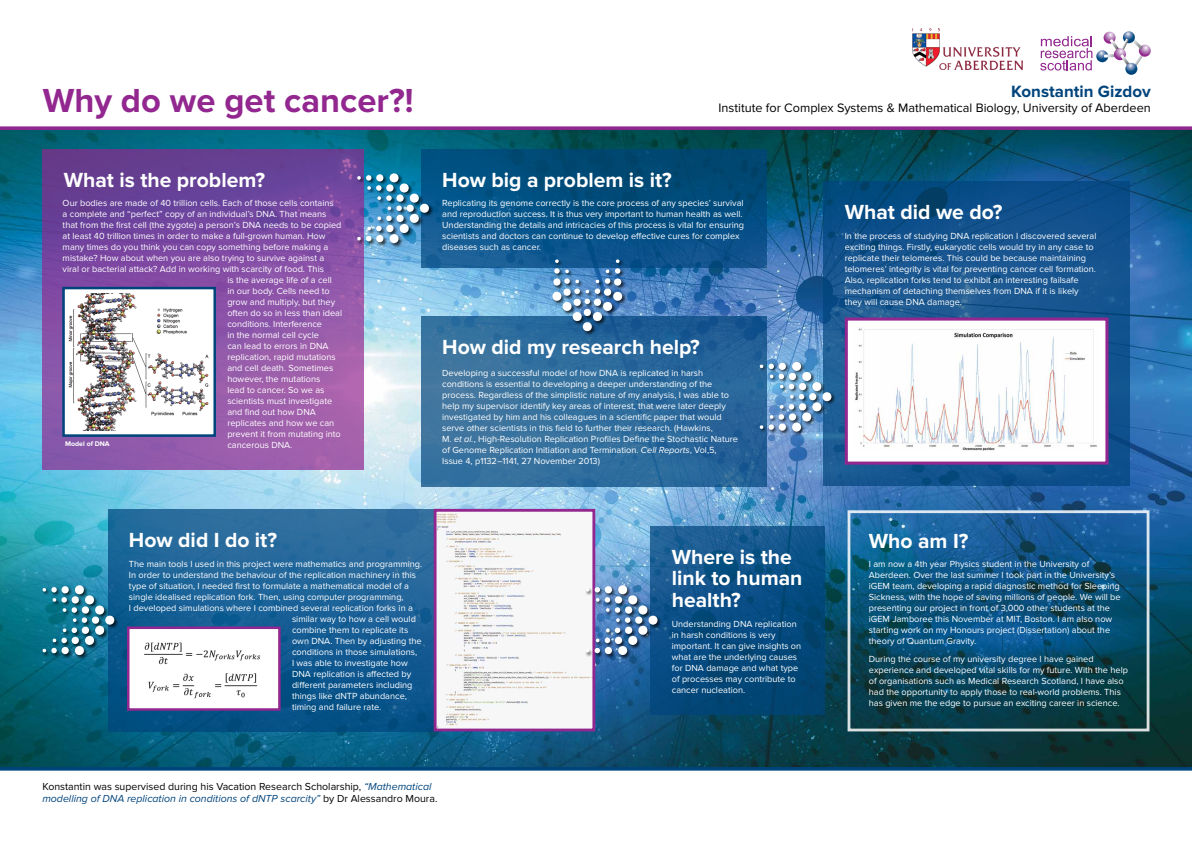
<style>
.page{position:relative;width:1192px;height:842px;background:#fff}
.page>*{position:absolute;margin:0;border:0;box-sizing:border-box;transform-origin:0 0}
.t1{font:700 34.55px "Proxima Nova";color:#92278f}
.t2{font:700 21.15px/21.5px "Proxima Nova";color:#fff}
.t3{font:700 16.9px "Proxima Nova";color:#00447c}
.t4{font:12.7px "Proxima Nova";color:#000}
.t5{font:10.55px/12.7px "Proxima Nova";color:#000}
.t6{font:9.15px/11px "Proxima Nova";color:#fff}
.t7{font:700 7px "Proxima Nova";color:#fff}
.s1{font-style:italic}
.s2{font-style:italic;color:#00447c}
</style>
<div class="page">
<img style="left:912px;top:28px;width:111px;height:42px">
<img style="left:0;top:130px;width:1192px;height:637px">
<svg style="left:1040px;top:31px;width:111px;height:44px"></svg>
<svg style="left:0;top:126px;width:1192px;height:4px;background:#9a3d99"></svg>
<svg style="left:0;top:767px;width:1192px;height:4px;background:#175587"></svg>
<svg style="left:43px;top:149px;width:321px;height:320px;background:#834fa2"></svg>
<svg style="left:823px;top:181px;width:307px;height:305px;background:#13528c"></svg>
<svg style="left:421px;top:149px;width:346px;height:119px;background:#054f81"></svg>
<svg style="left:421px;top:316px;width:346px;height:170px;background:#2f6b9c"></svg>
<svg style="left:108px;top:509px;width:326px;height:222px;background:#196094"></svg>
<svg style="left:651px;top:526px;width:174px;height:188px;background:#094d80"></svg>
<div style="left:848px;top:510px;width:301px;height:221px;border:3px solid #fff"></div>
<div style="left:64px;top:288px;width:151px;height:148px;background:#fff"></div>
<img style="left:69px;top:293px;width:140px;height:137px">
<div style="left:62px;top:287px;width:154px;height:150px;border:3px solid #00447c"></div>
<img style="left:438px;top:513px;width:153px;height:214px">
<div style="left:434px;top:509px;width:161px;height:222px;border:3px solid #92278f"></div>
<div style="left:846px;top:319px;width:261px;height:144px;background:#fff"></div>
<img style="left:855px;top:328px;width:242px;height:122px">
<div style="left:845px;top:317px;width:264px;height:148px;border:3px solid #92278f"></div>
<div style="left:356px;top:172px;width:78px;height:76px;background:#000;opacity:.75"></div>
<img style="left:357px;top:173px;width:72px;height:70px">
<div style="left:551px;top:259px;width:76px;height:77px;background:#000;opacity:.75"></div>
<img style="left:552px;top:259px;width:70px;height:72px">
<div style="left:759px;top:361px;width:77px;height:76px;background:#000;opacity:.75"></div>
<img style="left:760px;top:362px;width:71px;height:70px">
<div style="left:42px;top:584px;width:77px;height:76px;background:#000;opacity:.75"></div>
<svg style="left:43px;top:585px;width:71px;height:70px;background:#3d8aa1"></svg>
<div style="left:585px;top:584px;width:78px;height:76px;background:#000;opacity:.75"></div>
<img style="left:586px;top:585px;width:72px;height:70px">
<img style="left:131px;top:630px;width:146px;height:77px">
<div style="left:127px;top:626px;width:154px;height:85px;border:3px solid #92278f"></div>
<h1 class="t1" style="left:43px;top:81px;width:372px">Why do we get cancer?!</h1>
<h3 class="t3" style="left:1011px;top:82px;width:141px">Konstantin Gizdov</h3>
<h3 class="t4" style="left:719px;top:101px;width:434px">Institute for Complex Systems &amp; Mathematical Biology, University of Aberdeen</h3>
<h2 class="t2" style="left:64px;top:169px;width:203px">What is the problem?</h2>
<h2 class="t2" style="left:442px;top:169px;width:231px">How big a problem is it?</h2>
<p class="t6" style="left:63px;top:197px;width:273px">Our bodies are made of 40 trillion cells. Each of those cells contains</p>
<p class="t6" style="left:63px;top:208px;width:265px">a complete and “perfect” copy of an individual’s DNA. That means</p>
<p class="t6" style="left:63px;top:219px;width:280px">that from the first cell (the zygote) a person’s DNA needs to be copied</p>
<p class="t6" style="left:63px;top:230px;width:264px">at least 40 trillion times in order to make a full-grown human. How</p>
<p class="t6" style="left:63px;top:241px;width:267px">many times do you think you can copy something before making a</p>
<p class="t6" style="left:63px;top:252px;width:263px">mistake? How about when you are also trying to survive against a</p>
<p class="t6" style="left:63px;top:263px;width:263px">viral or bacterial attack? Add in working with scarcity of food. This</p>
<p class="t6" style="left:227px;top:274px;width:106px">is the average life of a cell</p>
<p class="t6" style="left:227px;top:285px;width:104px">in our body. Cells need to</p>
<p class="t6" style="left:227px;top:296px;width:109px">grow and multiply, but they</p>
<p class="t6" style="left:227px;top:307px;width:116px">often do so in less than ideal</p>
<p class="t6" style="left:227px;top:318px;width:96px">conditions. Interference</p>
<p class="t6" style="left:227px;top:329px;width:93px">in the normal cell cycle</p>
<p class="t6" style="left:227px;top:340px;width:103px">can lead to errors in DNA</p>
<p class="t6" style="left:227px;top:351px;width:110px">replication, rapid mutations</p>
<p class="t6" style="left:227px;top:362px;width:107px">and cell death. Sometimes</p>
<p class="t6" style="left:227px;top:373px;width:95px">however, the mutations</p>
<p class="t6" style="left:227px;top:384px;width:99px">lead to cancer. So we as</p>
<p class="t6" style="left:227px;top:395px;width:106px">scientists must investigate</p>
<p class="t6" style="left:227px;top:406px;width:90px">and find out how DNA</p>
<p class="t6" style="left:227px;top:417px;width:108px">replicates and how we can</p>
<p class="t6" style="left:227px;top:428px;width:115px">prevent it from mutating into</p>
<p class="t6" style="left:227px;top:439px;width:67px">cancerous DNA.</p>
<p class="t7" style="left:65px;top:439px;width:46px">Model of DNA</p>
<p class="t6" style="left:442px;top:197px;width:303px">Replicating its genome correctly is the core process of any species’ survival and reproduction success. It is thus very important to human health as well.<br>Understanding the details and intricacies of this process is vital for ensuring scientists and doctors can continue to develop effective cures for complex diseases such as cancer.</p>
<h2 class="t2" style="left:442px;top:337px;width:259px">How did my research help?</h2>
<p class="t6" style="left:442px;top:367px;width:297px">Developing a successful model of how DNA is replicated in harsh conditions is essential to developing a deeper understanding of the process. Regardless of the simplistic nature of my analysis, I was able to help my supervisor identify key areas of interest, that were later deeply investigated by him and his colleagues in a scientific paper that would serve other scientists in this field to further their research. (Hawkins,<br>M. <span class="s1">et al.</span>, High-Resolution Replication Profiles Define the Stochastic Nature of Genome Replication Initiation and Termination. <span class="s1">Cell Reports</span>, Vol,5, Issue 4, p1132–1141, 27 November 2013)</p>
<h2 class="t2" style="left:845px;top:202px;width:159px">What did we do?</h2>
<p class="t6" style="left:845px;top:231px;width:253px">In the process of studying DNA replication I discovered several exciting things. Firstly, eukaryotic cells would try in any case to replicate their telomeres. This could be because maintaining telomeres’ integrity is vital for preventing cancer cell formation.<br>Also, replication forks tend to exhibit an interesting failsafe mechanism of detaching themselves from DNA if it is likely they will cause DNA damage.</p>
<h2 class="t2" style="left:129px;top:529px;width:150px">How did I do it?</h2>
<p class="t6" style="left:129px;top:559px;width:295px">The main tools I used in this project were mathematics and programming.</p>
<p class="t6" style="left:129px;top:570px;width:289px">In order to understand the behaviour of the replication machinery in this</p>
<p class="t6" style="left:129px;top:581px;width:281px">type of situation, I needed first to formulate a mathematical model of a</p>
<p class="t6" style="left:129px;top:592px;width:276px">single idealised replication fork. Then, using computer programming,</p>
<p class="t6" style="left:129px;top:603px;width:285px">I developed simulations where I combined several replication forks in a</p>
<p class="t6" style="left:292px;top:614px;width:125px">similar way to how a cell would</p>
<p class="t6" style="left:292px;top:625px;width:118px">combine them to replicate its</p>
<p class="t6" style="left:292px;top:636px;width:131px">own DNA. Then by adjusting the</p>
<p class="t6" style="left:292px;top:647px;width:127px">conditions in those simulations,</p>
<p class="t6" style="left:292px;top:658px;width:117px">I was able to investigate how</p>
<p class="t6" style="left:292px;top:669px;width:121px">DNA replication is affected by</p>
<p class="t6" style="left:292px;top:680px;width:122px">different parameters including</p>
<p class="t6" style="left:292px;top:691px;width:116px">things like dNTP abundance,</p>
<p class="t6" style="left:292px;top:702px;width:91px">timing and failure rate.</p>
<h2 class="t2" style="left:672px;top:546px;width:132px">Where is the link to human health?</h2>
<p class="t6" style="left:672px;top:618px;width:131px">Understanding DNA replication in harsh conditions is very important. It can give insights on what are the underlying causes for DNA damage and what type of processes may contribute to cancer nucleation.</p>
<h2 class="t2" style="left:869px;top:531px;width:101px">Who am I?</h2>
<p class="t6" style="left:869px;top:559px;width:253px">I am now a 4th year Physics student in the University of Aberdeen. Over the last summer I took part in the University’s iGEM team, developing a rapid diagnostic method for Sleeping Sickness, with the hope of saving millions of people. We will be presenting our project in front of 3,000 other students at the iGEM Jamboree this November at MIT, Boston. I am also now starting work on my Honours project (Dissertation) about the theory of Quantum Gravity.</p>
<p class="t6" style="left:869px;top:654px;width:261px">During the course of my university degree I have gained experience and developed vital skills for my future. With the help of organisations such as Medical Research Scotland, I have also had the opportunity to apply those to real-world problems. This has given me the edge to pursue an exciting career in science.</p>
<p class="t5" style="left:42px;top:780px;width:397px">Konstantin was supervised during his Vacation Research Scholarship, <span class="s2">“Mathematical modelling of DNA replication in conditions of dNTP scarcity”</span> by Dr Alessandro Moura.</p>
</div>
